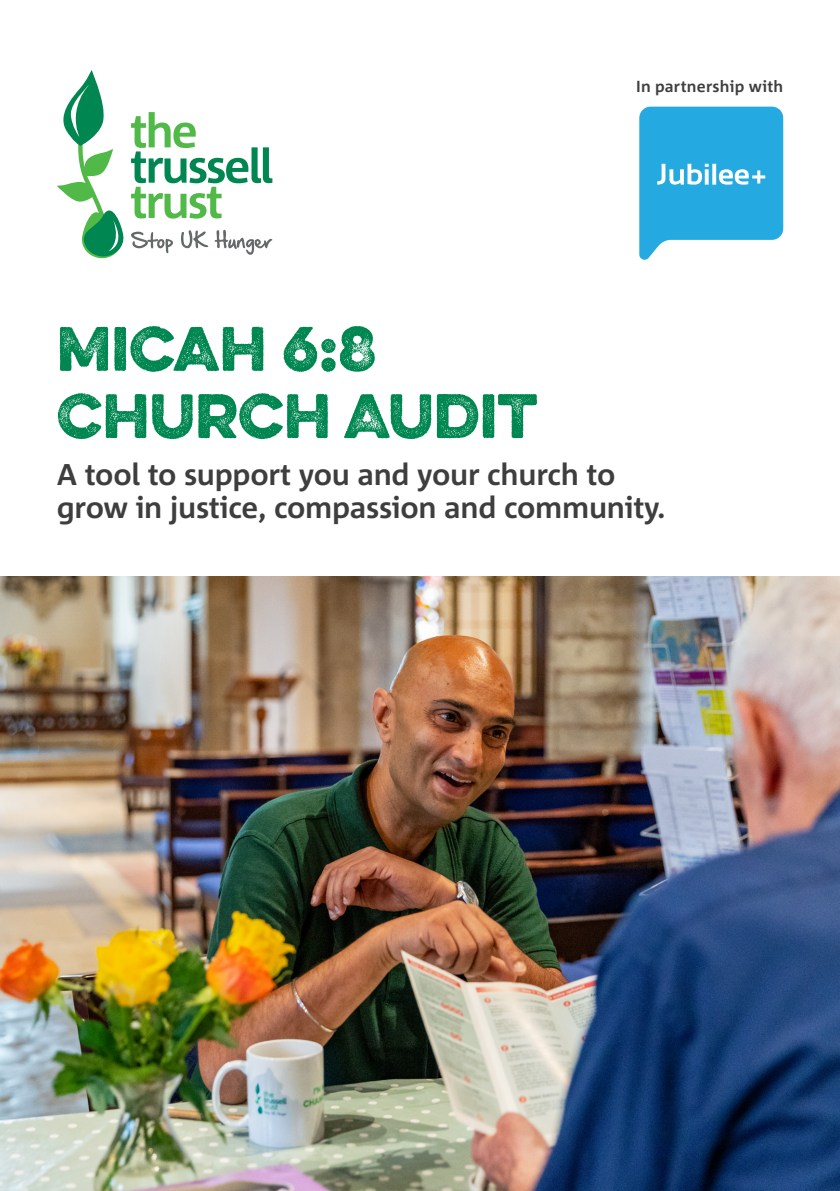
<style>
.page{position:relative;width:840px;height:1191px;background:#fff}
.page>*{position:absolute;margin:0;border:0;box-sizing:border-box;transform-origin:0 0}
.t1{font:56px "Eveleth Dot";color:#008751}
.t2{font:700 30px/32px "Corpid C1";letter-spacing:-.01em;color:#3e3e3f}
.body_copy_12pt_16pt_corpid_light{font:700 16px "Corpid C1";letter-spacing:.015em;color:#3e3e3f}
</style>
<div class="page">
<img style="left:0;top:576px;width:839px;height:615px">
<svg style="left:639px;top:107px;width:143px;height:153px;background:#47b7e5"></svg>
<svg style="left:57px;top:70px;width:215px;height:189px"></svg>
<p class="t1" style="left:57px;top:306px;width:321px">MICAH 6:8</p>
<p class="t1" style="left:57px;top:373px;width:482px">CHURCH AUDIT</p>
<p class="body_copy_12pt_16pt_corpid_light" style="left:635px;top:76px;width:148px">In partnership with</p>
<p class="t2" style="left:57px;top:458px;width:610px">A tool to support you and your church to grow in justice, compassion and community.</p>
</div>
